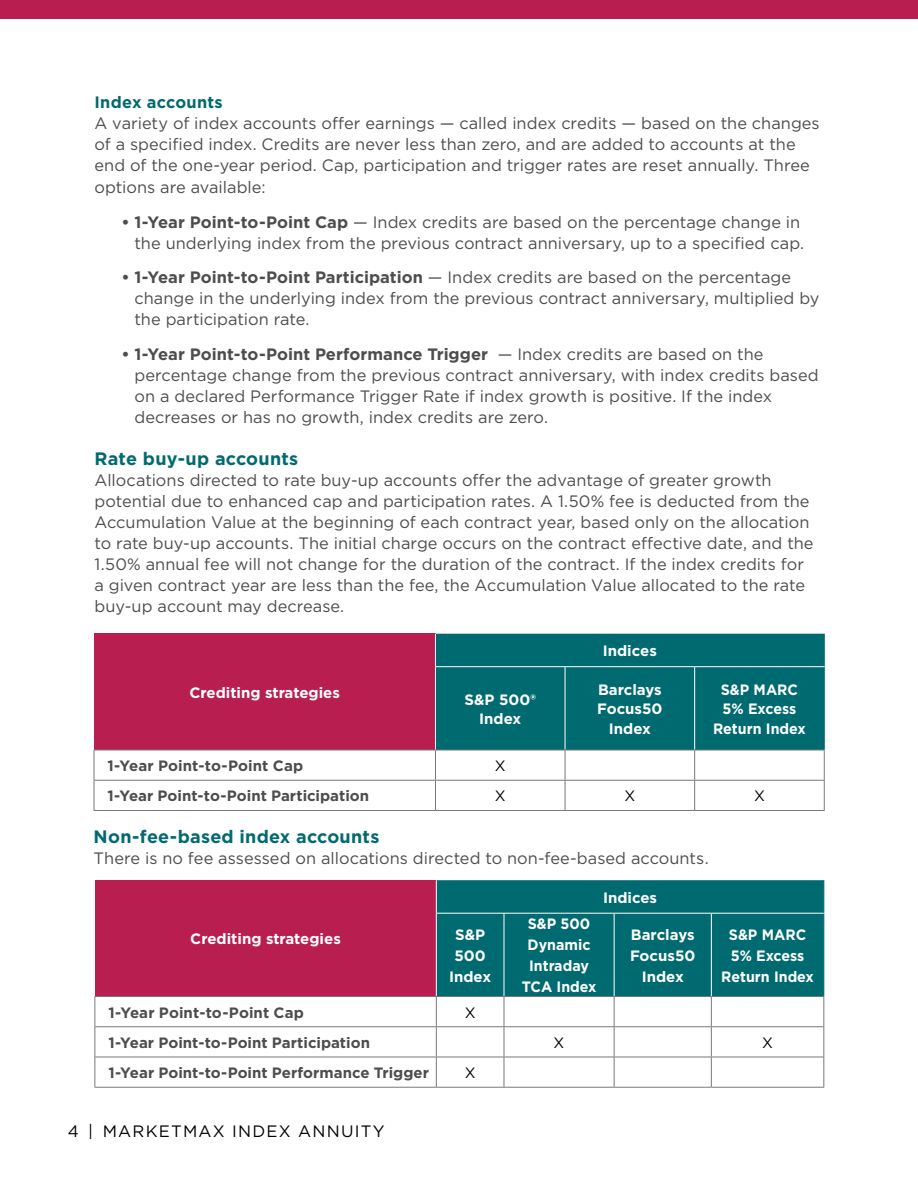
<style>
.page{position:relative;width:918px;height:1188px;background:#fff}
.page>*{position:absolute;margin:0;border:0;box-sizing:border-box;transform-origin:0 0}
.t1{font:700 18px "Gotham";letter-spacing:.015em;color:#006a71}
.t2{font:16.5px/21px "Gotham";color:#4d4d4f}
.t3{font:16.5px "Gotham";letter-spacing:.075em;color:#000}
.t4{font:700 16.5px "Gotham";letter-spacing:.015em;color:#006a71}
.t5{font:700 15px "Gotham";color:#4d4d4f}
.t6{font:700 15px/21px "Gotham";color:#fff;text-align:center}
.t7{font:700 15px/21px "Gotham";color:#fff;text-align:center;scale:.95 1}
.t8{font:15px "Gotham";color:#000}
.s1{font-weight:700}
</style>
<div class="page">
<div style="left:0;top:0;width:918px;height:18px;background:#b81e4f"></div>
<div style="left:95px;top:880px;width:341px;height:117px;background:#b81e4f"></div>
<div style="left:437px;top:880px;width:387px;height:116px;background:#006a71"></div>
<hr style="left:436px;top:913px;width:68px;height:1px;background:#fff">
<hr style="left:504px;top:913px;width:110px;height:1px;background:#fff">
<hr style="left:504px;top:914px;width:1px;height:82px;background:#fff">
<hr style="left:614px;top:913px;width:97px;height:1px;background:#fff">
<hr style="left:614px;top:914px;width:1px;height:82px;background:#fff">
<hr style="left:711px;top:913px;width:113px;height:1px;background:#fff">
<hr style="left:711px;top:914px;width:1px;height:82px;background:#fff">
<hr style="left:94px;top:996px;width:342px;height:1px;background:#77787b">
<hr style="left:436px;top:996px;width:68px;height:1px;background:#77787b">
<hr style="left:504px;top:996px;width:110px;height:1px;background:#77787b">
<hr style="left:614px;top:996px;width:97px;height:1px;background:#77787b">
<hr style="left:711px;top:996px;width:113px;height:1px;background:#77787b">
<hr style="left:95px;top:1026px;width:341px;height:1px;background:#77787b">
<hr style="left:436px;top:1026px;width:68px;height:1px;background:#77787b">
<hr style="left:504px;top:1026px;width:110px;height:1px;background:#77787b">
<hr style="left:614px;top:1026px;width:97px;height:1px;background:#77787b">
<hr style="left:711px;top:1026px;width:112px;height:1px;background:#77787b">
<hr style="left:95px;top:1057px;width:341px;height:1px;background:#77787b">
<hr style="left:436px;top:1057px;width:68px;height:1px;background:#77787b">
<hr style="left:504px;top:1057px;width:110px;height:1px;background:#77787b">
<hr style="left:614px;top:1057px;width:97px;height:1px;background:#77787b">
<hr style="left:711px;top:1057px;width:112px;height:1px;background:#77787b">
<hr style="left:94px;top:1087px;width:342px;height:1px;background:#77787b">
<hr style="left:436px;top:1087px;width:68px;height:1px;background:#77787b">
<hr style="left:504px;top:1087px;width:110px;height:1px;background:#77787b">
<hr style="left:614px;top:1087px;width:97px;height:1px;background:#77787b">
<hr style="left:711px;top:1087px;width:113px;height:1px;background:#77787b">
<hr style="left:94px;top:997px;width:1px;height:30px;background:#77787b">
<svg style="left:436px;top:997px;width:1px;height:29px"></svg>
<svg style="left:504px;top:997px;width:1px;height:29px"></svg>
<svg style="left:614px;top:997px;width:1px;height:29px"></svg>
<svg style="left:711px;top:997px;width:1px;height:29px"></svg>
<hr style="left:823px;top:997px;width:1px;height:30px;background:#77787b">
<hr style="left:94px;top:1027px;width:1px;height:30px;background:#77787b">
<hr style="left:436px;top:1027px;width:1px;height:30px;background:#77787b">
<hr style="left:504px;top:1027px;width:1px;height:30px;background:#77787b">
<hr style="left:614px;top:1027px;width:1px;height:30px;background:#77787b">
<hr style="left:711px;top:1027px;width:1px;height:30px;background:#77787b">
<hr style="left:823px;top:1027px;width:1px;height:30px;background:#77787b">
<hr style="left:94px;top:1057px;width:1px;height:30px;background:#77787b">
<hr style="left:436px;top:1057px;width:1px;height:30px;background:#77787b">
<hr style="left:504px;top:1057px;width:1px;height:30px;background:#77787b">
<hr style="left:614px;top:1057px;width:1px;height:30px;background:#77787b">
<hr style="left:711px;top:1057px;width:1px;height:30px;background:#77787b">
<hr style="left:823px;top:1057px;width:1px;height:30px;background:#77787b">
<hr style="left:824px;top:880px;width:1px;height:33px;background:#006a71">
<hr style="left:824px;top:914px;width:1px;height:82px;background:#006a71">
<div style="left:94px;top:634px;width:341px;height:116px;background:#b81e4f"></div>
<div style="left:436px;top:634px;width:388px;height:116px;background:#006a71"></div>
<hr style="left:435px;top:666px;width:130px;height:1px;background:#fff">
<hr style="left:565px;top:666px;width:130px;height:1px;background:#fff">
<hr style="left:565px;top:667px;width:1px;height:83px;background:#fff">
<hr style="left:695px;top:666px;width:130px;height:1px;background:#fff">
<hr style="left:694px;top:667px;width:1px;height:83px;background:#fff">
<hr style="left:94px;top:750px;width:341px;height:1px;background:#77787b">
<hr style="left:435px;top:750px;width:130px;height:1px;background:#77787b">
<hr style="left:565px;top:750px;width:130px;height:1px;background:#77787b">
<hr style="left:695px;top:750px;width:130px;height:1px;background:#77787b">
<hr style="left:94px;top:780px;width:341px;height:1px;background:#77787b">
<hr style="left:435px;top:780px;width:130px;height:1px;background:#77787b">
<hr style="left:565px;top:780px;width:130px;height:1px;background:#77787b">
<hr style="left:695px;top:780px;width:129px;height:1px;background:#77787b">
<hr style="left:94px;top:810px;width:341px;height:1px;background:#77787b">
<hr style="left:435px;top:810px;width:130px;height:1px;background:#77787b">
<hr style="left:565px;top:810px;width:130px;height:1px;background:#77787b">
<hr style="left:695px;top:810px;width:130px;height:1px;background:#77787b">
<hr style="left:94px;top:750px;width:1px;height:30px;background:#77787b">
<hr style="left:435px;top:750px;width:1px;height:30px;background:#77787b">
<hr style="left:565px;top:750px;width:1px;height:30px;background:#77787b">
<hr style="left:694px;top:750px;width:1px;height:30px;background:#77787b">
<hr style="left:824px;top:750px;width:1px;height:30px;background:#77787b">
<hr style="left:94px;top:780px;width:1px;height:30px;background:#77787b">
<svg style="left:435px;top:781px;width:1px;height:29px"></svg>
<svg style="left:565px;top:781px;width:1px;height:29px"></svg>
<svg style="left:694px;top:781px;width:1px;height:29px"></svg>
<hr style="left:824px;top:780px;width:1px;height:30px;background:#77787b">
<hr style="left:824px;top:634px;width:1px;height:32px;background:#006a71">
<hr style="left:824px;top:667px;width:1px;height:83px;background:#006a71">
<p class="t4" style="left:94px;top:91px;width:130px">Index accounts</p>
<p class="t2" style="left:94px;top:112px;width:727px">A variety of index accounts offer earnings — called index credits — based on the changes of a specified index. Credits are never less than zero, and are added to accounts at the end of the one-year period. Cap, participation and trigger rates are reset annually. Three</p>
<p class="t2" style="left:94px;top:177px;width:173px">options are available:</p>
<p class="t2" style="left:122px;top:211px;width:684px;text-align:right"><span class="s1">• 1-Year Point-to-Point Cap</span> — Index credits are based on the percentage change in the underlying index from the previous contract anniversary, up to a specified cap.</p>
<p class="t2" style="left:135px;top:267px;width:686px;text-indent:-13px"><span class="s1">• 1-Year Point-to-Point Participation</span> — Index credits are based on the percentage change in the underlying index from the previous contract anniversary, multiplied by the participation rate.</p>
<p class="t2" style="left:135px;top:343px;width:686px;text-indent:-13px"><span class="s1">• 1-Year Point-to-Point Performance Trigger</span> — Index credits are based on the percentage change from the previous contract anniversary, with index credits based on a declared Performance Trigger Rate if index growth is positive. If the index decreases or has no growth, index credits are zero.</p>
<p class="t1" style="left:94px;top:447px;width:205px">Rate buy-up accounts</p>
<p class="t2" style="left:94px;top:470px;width:721px">Allocations directed to rate buy-up accounts offer the advantage of greater growth potential due to enhanced cap and participation rates. A 1.50% fee is deducted from the Accumulation Value at the beginning of each contract year, based only on the allocation to rate buy-up accounts. The initial charge occurs on the contract effective date, and the 1.50% annual fee will not change for the duration of the contract. If the index credits for a given contract year are less than the fee, the Accumulation Value allocated to the rate buy-up account may decrease.</p>
<p class="t6" style="left:189px;top:682px;width:152px">Crediting strategies</p>
<p class="t6" style="left:603px;top:640px;width:56px">Indices</p>
<p class="t6" style="left:465px;top:689px;width:73px;line-height:19.5px">S&amp;P 500®<br>Index</p>
<p class="t6" style="left:597px;top:680px;width:67px;line-height:19.5px">Barclays<br>Focus50<br>Index</p>
<p class="t7" style="left:713px;top:680px;width:99px;line-height:19.5px">S&amp;P MARC<br>5% Excess<br>Return Index</p>
<p class="t5" style="left:108px;top:756px;width:197px">1-Year Point-to-Point Cap</p>
<p class="t8" style="left:495px;top:756px;width:12px">X</p>
<p class="t5" style="left:108px;top:786px;width:263px">1-Year Point-to-Point Participation</p>
<p class="t8" style="left:495px;top:786px;width:12px">X</p>
<p class="t8" style="left:624px;top:786px;width:12px">X</p>
<p class="t8" style="left:754px;top:786px;width:12px">X</p>
<p class="t1" style="left:94px;top:824px;width:287px">Non-fee-based index accounts</p>
<p class="t2" style="left:94px;top:847px;width:617px">There is no fee assessed on allocations directed to non-fee-based accounts.</p>
<p class="t6" style="left:190px;top:928px;width:152px">Crediting strategies</p>
<p class="t6" style="left:603px;top:887px;width:56px">Indices</p>
<p class="t6" style="left:449px;top:924px;width:44px">S&amp;P<br>500<br>Index</p>
<p class="t7" style="left:522px;top:913px;width:80px">S&amp;P 500<br>Dynamic<br>Intraday<br>TCA Index</p>
<p class="t6" style="left:630px;top:924px;width:67px">Barclays<br>Focus50<br>Index</p>
<p class="t7" style="left:721px;top:924px;width:99px">S&amp;P MARC<br>5% Excess<br>Return Index</p>
<p class="t5" style="left:108px;top:1002px;width:197px">1-Year Point-to-Point Cap</p>
<p class="t8" style="left:465px;top:1003px;width:12px">X</p>
<p class="t5" style="left:108px;top:1033px;width:263px">1-Year Point-to-Point Participation</p>
<p class="t8" style="left:554px;top:1033px;width:12px">X</p>
<p class="t8" style="left:762px;top:1033px;width:12px">X</p>
<p class="t5" style="left:108px;top:1063px;width:322px">1-Year Point-to-Point Performance Trigger</p>
<p class="t8" style="left:465px;top:1063px;width:12px">X</p>
<p class="t3" style="left:68px;top:1121px;width:318px">4 | MARKETMAX INDEX ANNUITY</p>
</div>
